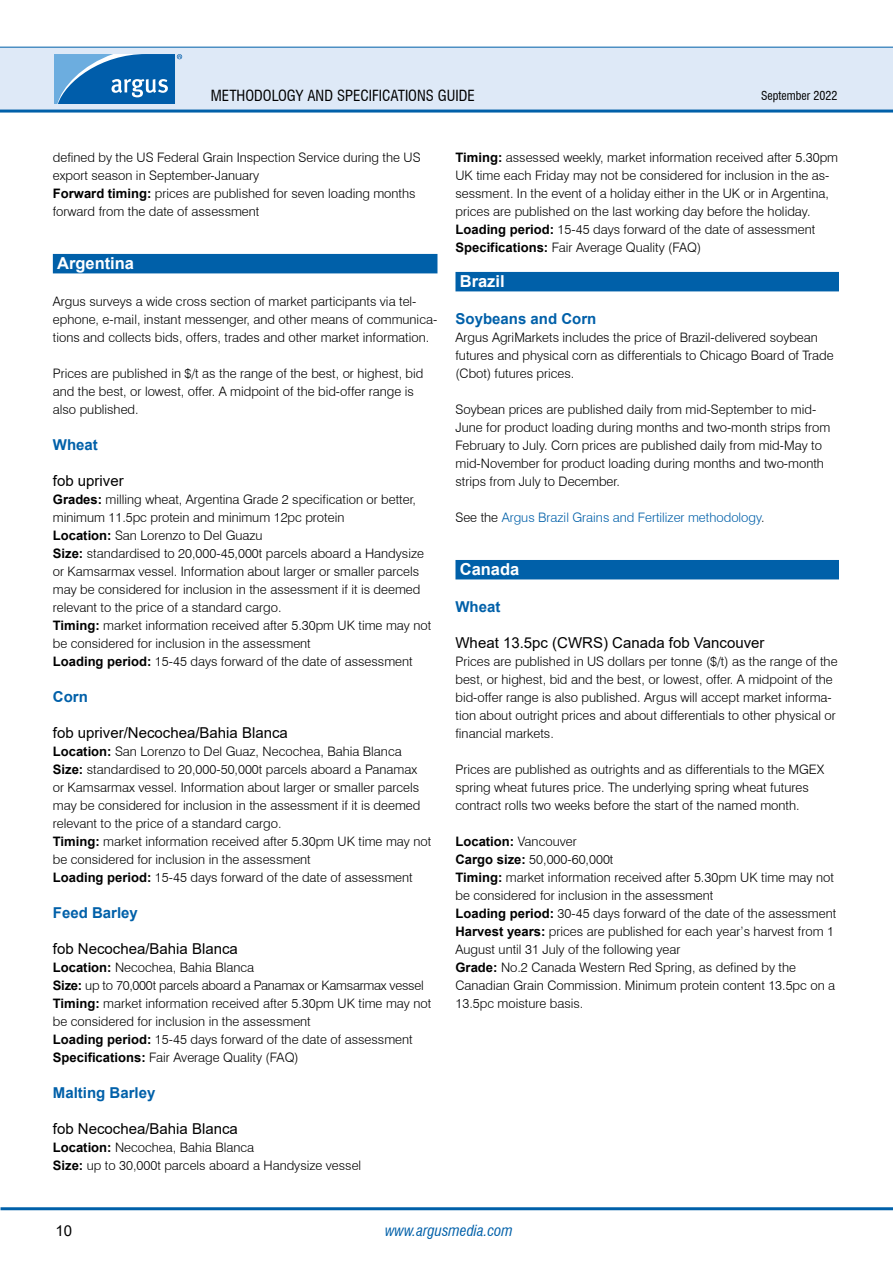
<style>
.page{position:relative;width:893px;height:1263px;background:#fff}
.page>*{position:absolute;margin:0;border:0;box-sizing:border-box;transform-origin:0 0}
.t1{font:700 16.5px "Arial";color:#fff}
.t2{font:15px "Arial";color:#000}
.t3{font:700 15px "Arial";color:#0060a9}
.t4{font:condensed 15px "Swiss 721 BT";color:#000}
.t5{font:italic condensed 15px "Swiss 721 BT";color:#0060a9}
.t6{font:300 13.05px/18px "Swiss 721 BT";color:#000}
.t7{font:300 13.05px "Swiss 721 BT";color:#0060a9}
.t8{font:700 13.05px "Arial";color:#000}
.t9{font:condensed 12px "Swiss 721 BT";color:#000}
.s1{font-family:"Arial";font-weight:700}
.s2{color:#000}
.s3{font-family:"Swiss 721 BT";font-weight:300}
</style>
<div class="page">
<div style="left:0;top:47px;width:893px;height:64px;background:#dee9f7"></div>
<hr style="left:0;top:110px;width:893px;height:3px;background:#0060a9">
<hr style="left:0;top:47px;width:893px;height:1px;background:#0060a9">
<hr style="left:1px;top:1207px;width:892px;height:3px;background:#0060a9">
<svg style="left:54px;top:54px;width:128px;height:50px;background:#3883c0"></svg>
<div style="left:53px;top:254px;width:384px;height:19px;background:#0060a9"></div>
<div style="left:455px;top:272px;width:384px;height:19px;background:#0060a9"></div>
<div style="left:455px;top:560px;width:384px;height:19px;background:#0060a9"></div>
<p class="t4" style="left:211px;top:86px;width:265px">METHODOLOGY AND SPECIFICATIONS GUIDE</p>
<p class="t9" style="left:761px;top:88px;width:78px">SEPTEMBER 2022</p>
<p class="t6" style="left:53px;top:148px;width:369px">defined by the US Federal Grain Inspection Service during the US export season in September-January<br><span class="s1">Forward timing:</span> prices are published for seven loading months forward from the date of assessment</p>
<p class="t1" style="left:57px;top:252px;width:79px">Argentina</p>
<p class="t6" style="left:53px;top:292px;width:386px">Argus surveys a wide cross section of market participants via tel&shy;ephone, e-mail, instant messenger, and other means of communica&shy;tions and collects bids, offers, trades and other market information.</p>
<p class="t6" style="left:53px;top:364px;width:372px">Prices are published in $/t as the range of the best, or highest, bid and the best, or lowest, offer. A midpoint of the bid-offer range is also published.</p>
<p class="t3" style="left:53px;top:434px;width:46px">Wheat</p>
<p class="t2" style="left:53px;top:470px;width:72px">fob upriver</p>
<p class="t6" style="left:53px;top:490px;width:380px"><span class="s1">Grades:</span> milling wheat, Argentina Grade 2 specification or better, minimum 11.5pc protein and minimum 12pc protein<br><span class="s1">Location:</span> San Lorenzo to Del Guazu<br><span class="s1">Size:</span> standardised to 20,000-45,000t parcels aboard a Handysize or Kamsarmax vessel. Information about larger or smaller parcels may be considered for inclusion in the assessment if it is deemed relevant to the price of a standard cargo.<br><span class="s1">Timing:</span> market information received after 5.30pm UK time may not be considered for inclusion in the assessment<br><span class="s1">Loading period:</span> 15-45 days forward of the date of assessment</p>
<p class="t3" style="left:53px;top:686px;width:36px">Corn</p>
<p class="t2" style="left:53px;top:722px;width:237px">fob upriver/Necochea/Bahia Blanca</p>
<p class="t6" style="left:53px;top:742px;width:380px"><span class="s1">Location:</span> San Lorenzo to Del Guaz, Necochea, Bahia Blanca <span class="s1">Size:</span> standardised to 20,000-50,000t parcels aboard a Panamax or Kamsarmax vessel. Information about larger or smaller parcels may be considered for inclusion in the assessment if it is deemed relevant to the price of a standard cargo.<br><span class="s1">Timing:</span> market information received after 5.30pm UK time may not be considered for inclusion in the assessment<br><span class="s1">Loading period:</span> 15-45 days forward of the date of assessment</p>
<p class="t3" style="left:53px;top:902px;width:87px">Feed Barley</p>
<p class="t2" style="left:53px;top:938px;width:187px">fob Necochea/Bahia Blanca</p>
<p class="t6" style="left:53px;top:958px;width:380px"><span class="s1">Location:</span> Necochea, Bahia Blanca<br><span class="s1">Size:</span> up to 70,000t parcels aboard a Panamax or Kamsarmax vessel <span class="s1">Timing:</span> market information received after 5.30pm UK time may not be considered for inclusion in the assessment<br><span class="s1">Loading period:</span> 15-45 days forward of the date of assessment <span class="s1">Specifications:</span> Fair Average Quality (FAQ)</p>
<p class="t3" style="left:53px;top:1082px;width:104px">Malting Barley</p>
<p class="t2" style="left:53px;top:1118px;width:187px">fob Necochea/Bahia Blanca</p>
<p class="t6" style="left:53px;top:1138px;width:310px"><span class="s1">Location:</span> Necochea, Bahia Blanca<br><span class="s1">Size:</span> up to 30,000t parcels aboard a Handysize vessel</p>
<p class="t6" style="left:455px;top:148px;width:384px"><span class="s1">Timing:</span> assessed weekly, market information received after 5.30pm UK time each Friday may not be considered for inclusion in the as&shy;sessment. In the event of a holiday either in the UK or in Argentina, prices are published on the last working day before the holiday.<br><span class="s1">Loading period:</span> 15-45 days forward of the date of assessment <span class="s1">Specifications:</span> Fair Average Quality (FAQ)</p>
<p class="t1" style="left:460px;top:270px;width:46px">Brazil</p>
<p class="t3" style="left:455px;top:308px;width:142px">Soybeans and Corn</p>
<p class="t6" style="left:455px;top:328px;width:380px">Argus AgriMarkets includes the price of Brazil-delivered soybean futures and physical corn as differentials to Chicago Board of Trade (Cbot) futures prices.</p>
<p class="t6" style="left:455px;top:400px;width:376px">Soybean prices are published daily from mid-September to mid-June for product loading during months and two-month strips from February to July. Corn prices are published daily from mid-May to mid-November for product loading during months and two-month strips from July to December.</p>
<p class="t7" style="left:455px;top:509px;width:311px"><span class="s2">See the</span> Argus Brazil Grains and Fertilizer methodology<span class="s2">.</span></p>
<p class="t1" style="left:460px;top:558px;width:61px">Canada</p>
<p class="t3" style="left:455px;top:596px;width:47px">Wheat</p>
<p class="t2" style="left:455px;top:632px;width:311px">Wheat 13.5pc (CWRS) Canada fob Vancouver</p>
<p class="t6" style="left:455px;top:652px;width:384px">Prices are published in US dollars per tonne ($/t) as the range of the best, or highest, bid and the best, or lowest, offer. A midpoint of the bid-offer range is also published. Argus will accept market informa&shy;tion about outright prices and about differentials to other physical or financial markets.</p>
<p class="t6" style="left:455px;top:760px;width:371px">Prices are published as outrights and as differentials to the MGEX spring wheat futures price. The underlying spring wheat futures contract rolls two weeks before the start of the named month.</p>
<p class="t8" style="left:455px;top:832px;width:123px">Location: <span class="s3">Vancouver</span></p>
<p class="t6" style="left:455px;top:850px;width:382px"><span class="s1">Cargo size:</span> 50,000-60,000t<br><span class="s1">Timing:</span> market information received after 5.30pm UK time may not be considered for inclusion in the assessment<br><span class="s1">Loading period:</span> 30-45 days forward of the date of the assessment <span class="s1">Harvest years:</span> prices are published for each year’s harvest from 1<br>August until 31 July of the following year<br><span class="s1">Grade:</span> No.2 Canada Western Red Spring, as defined by the Canadian Grain Commission. Minimum protein content 13.5pc on a 13.5pc moisture basis.</p>
<p class="t2" style="left:55px;top:1220px;width:18px">10</p>
<p class="t5" style="left:385px;top:1221px;width:129px">www.argusmedia.com</p>
</div>
